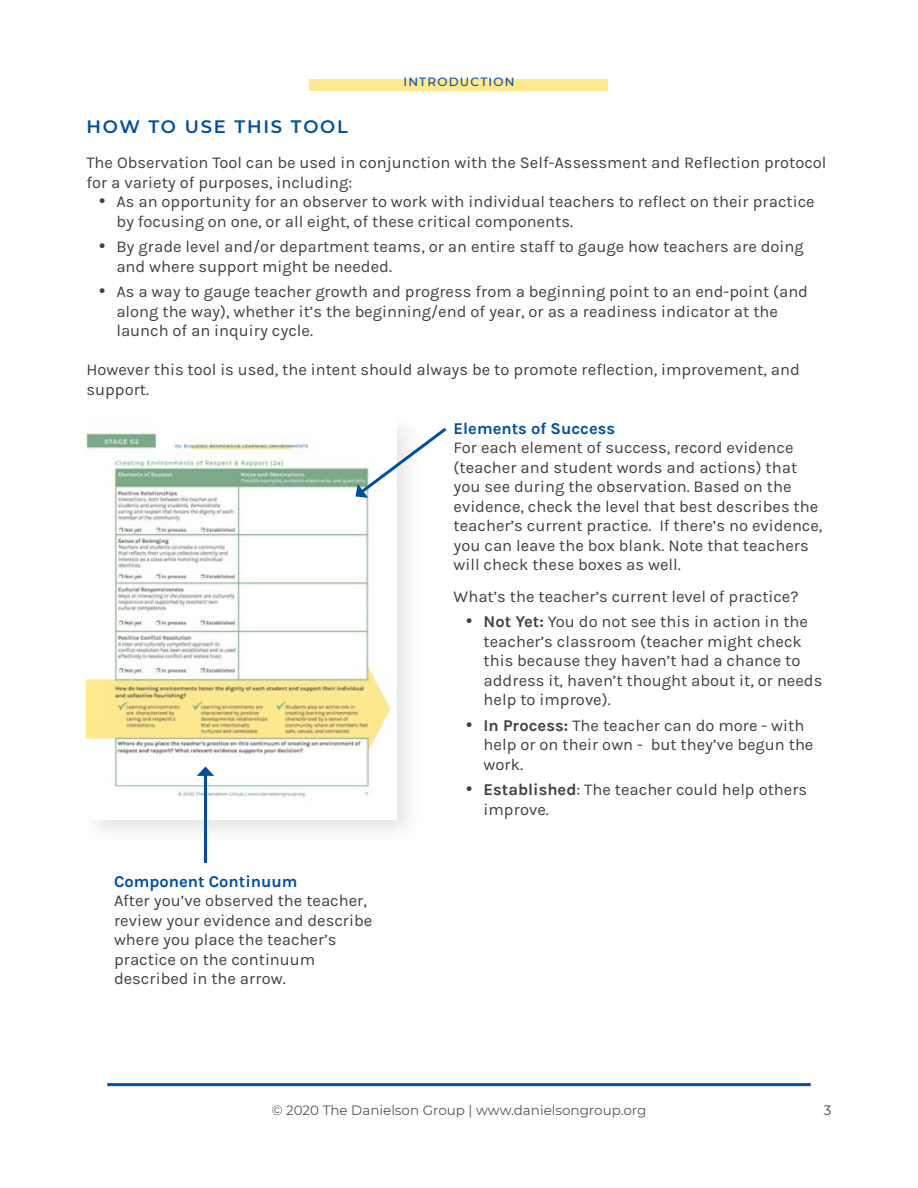
<style>
.page{position:relative;width:918px;height:1188px;background:#fff}
.page>*{position:absolute;margin:0;border:0;box-sizing:border-box;transform-origin:0 0}
.t1{font:600 18px "Montserrat";letter-spacing:.1em;color:#004f9d}
.t2{font:16.5px/19.5px "Karla";color:#414042}
.t3{font:700 16.5px "Karla";color:#004f9d}
.t4{font:13.5px "Montserrat";color:#414042}
.t5{font:500 12px "Montserrat";letter-spacing:.1em;color:#004f9d}
.s1{font-weight:700}
</style>
<div class="page">
<hr style="left:107px;top:1083px;width:704px;height:3px;background:#004f9d">
<div style="left:310px;top:80px;width:298px;height:11px;background:#ffe98f"></div>
<div style="left:80px;top:412px;width:343px;height:435px;background:#000;opacity:.1"></div>
<img style="left:86px;top:418px;width:310px;height:401px">
<svg style="left:356px;top:425px;width:91px;height:73px"></svg>
<hr style="left:204px;top:773px;width:3px;height:90px;background:#004f9d">
<svg style="left:197px;top:766px;width:17px;height:10px"></svg>
<p class="t1" style="left:86px;top:114px;width:263px">HOW TO USE THIS TOOL</p>
<p class="t5" style="left:403px;top:74px;width:113px">INTRODUCTION</p>
<p class="t2" style="left:86px;top:153px;width:742px">The Observation Tool can be used in conjunction with the Self-Assessment and Reflection protocol for a variety of purposes, including:</p>
<p class="t2" style="left:116px;top:192px;width:700px;text-indent:-18px">• As an opportunity for an observer to work with individual teachers to reflect on their practice by focusing on one, or all eight, of these critical components.</p>
<p class="t2" style="left:116px;top:237px;width:689px;text-indent:-18px">• By grade level and/or department teams, or an entire staff to gauge how teachers are doing and where support might be needed.</p>
<p class="t2" style="left:116px;top:282px;width:693px;text-indent:-18px">• As a way to gauge teacher growth and progress from a beginning point to an end-point (and along the way), whether it’s the beginning/end of year, or as a readiness indicator at the launch of an inquiry cycle.</p>
<p class="t2" style="left:86px;top:360px;width:715px">However this tool is used, the intent should always be to promote reflection, improvement, and support.</p>
<p class="t3" style="left:114px;top:871px;width:185px">Component Continuum</p>
<p class="t2" style="left:114px;top:891px;width:260px">After you’ve observed the teacher, review your evidence and describe where you place the teacher’s practice on the continuum described in the arrow.</p>
<p class="t3" style="left:454px;top:419px;width:163px">Elements of Success</p>
<p class="t2" style="left:454px;top:438px;width:370px">For each element of success, record evidence (teacher and student words and actions) that you see during the observation. Based on the evidence, check the level that best describes the teacher’s current practice. If there’s no evidence, you can leave the box blank. Note that teachers will check these boxes as well.</p>
<p class="t2" style="left:454px;top:587px;width:347px">What’s the teacher’s current level of practice?</p>
<p class="t2" style="left:484px;top:612px;width:340px;text-indent:-18px">• <span class="s1">Not Yet:</span> You do not see this in action in the teacher’s classroom (teacher might check this because they haven’t had a chance to address it, haven’t thought about it, or needs help to improve).</p>
<p class="t2" style="left:484px;top:716px;width:331px;text-indent:-18px">• <span class="s1">In Process:</span> The teacher can do more - with help or on their own - but they’ve begun the work.</p>
<p class="t2" style="left:484px;top:780px;width:325px;text-indent:-18px">• <span class="s1">Established</span>: The teacher could help others improve.</p>
<p class="t4" style="left:272px;top:1101px;width:376px">© 2020 The Danielson Group | www.danielsongroup.org</p>
<p class="t4" style="left:824px;top:1101px;width:9px">3</p>
</div>
